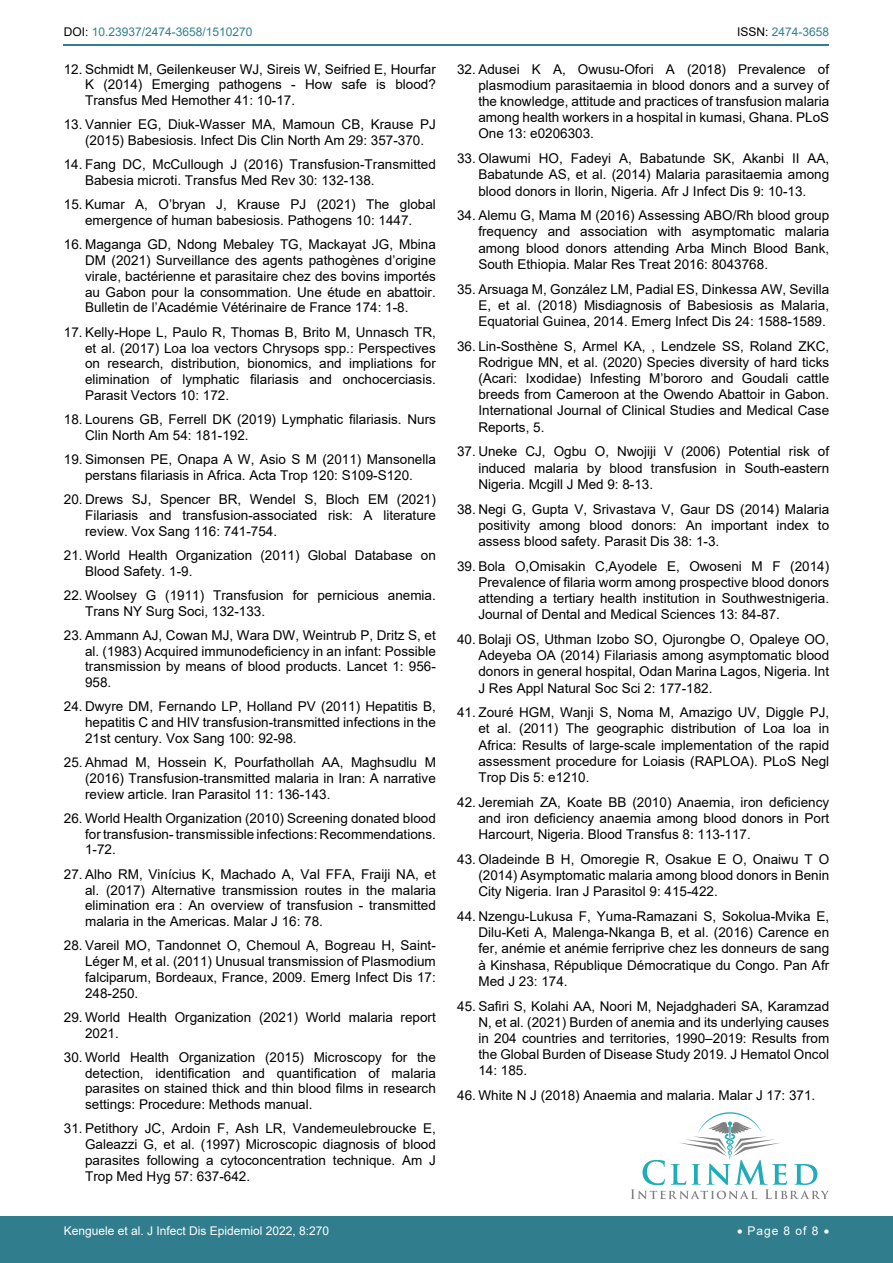
<style>
.page{position:relative;width:893px;height:1263px;background:#fff}
.page>*{position:absolute;margin:0;border:0;box-sizing:border-box;transform-origin:0 0}
.t1{font:13.5px/16.2px "Arial";color:#000;text-align:justify}
.t2{font:12px "Arial";color:#fff}
.t3{font:12px "Arial";color:#30808d}
.s1{color:#000}
</style>
<div class="page">
<hr style="left:64px;top:45px;width:765px;height:1px;background:#30808d">
<div style="left:0;top:1217px;width:893px;height:46px;background:#307d8d"></div>
<svg style="left:631px;top:1112px;width:198px;height:87px"></svg>
<p class="t3" style="left:64px;top:24px;width:190px"><span class="s1">DOI:</span> 10.23937/2474-3658/1510270</p>
<p class="t3" style="left:737px;top:24px;width:94px"><span class="s1">ISSN:</span> 2474-3658</p>
<p class="t1" style="left:85px;top:61px;width:352px;line-height:15.8px;text-indent:-21px">12. Schmidt M, Geilenkeuser WJ, Sireis W, Seifried E, Hourfar K (2014) Emerging pathogens - How safe is blood?<br>Transfus Med Hemother 41: 10-17.</p>
<p class="t1" style="left:85px;top:117px;width:352px;line-height:15.8px;text-indent:-21px">13. Vannier EG, Diuk-Wasser MA, Mamoun CB, Krause PJ (2015) Babesiosis. Infect Dis Clin North Am 29: 357-370.</p>
<p class="t1" style="left:85px;top:157px;width:352px;line-height:15.8px;text-indent:-21px">14. Fang DC, McCullough J (2016) Transfusion-Transmitted<br>Babesia microti. Transfus Med Rev 30: 132-138.</p>
<p class="t1" style="left:64px;top:197px;width:374px;line-height:15.8px;text-align:center">15. Kumar A, O’bryan J, Krause PJ (2021) The global emergence of human babesiosis. Pathogens 10: 1447.</p>
<p class="t1" style="left:85px;top:237px;width:352px;line-height:15.8px;text-indent:-21px">16. Maganga GD, Ndong Mebaley TG, Mackayat JG, Mbina DM (2021) Surveillance des agents pathogènes d’origine virale, bactérienne et parasitaire chez des bovins importés au Gabon pour la consommation. Une étude en abattoir.<br>Bulletin de l’Académie Vétérinaire de France 174: 1-8.</p>
<p class="t1" style="left:85px;top:324px;width:352px;line-height:15.8px;text-indent:-21px">17. Kelly-Hope L, Paulo R, Thomas B, Brito M, Unnasch TR, et al. (2017) Loa loa vectors Chrysops spp.: Perspectives on research, distribution, bionomics, and impliations for elimination of lymphatic filariasis and onchocerciasis.<br>Parasit Vectors 10: 172.</p>
<p class="t1" style="left:85px;top:411px;width:352px;line-height:15.8px;text-indent:-21px">18. Lourens GB, Ferrell DK (2019) Lymphatic filariasis. Nurs<br>Clin North Am 54: 181-192.</p>
<p class="t1" style="left:64px;top:451px;width:374px;line-height:15.8px;text-align:center">19. Simonsen PE, Onapa A W, Asio S M (2011) Mansonella perstans filariasis in Africa. Acta Trop 120: S109-S120.</p>
<p class="t1" style="left:85px;top:491px;width:352px;line-height:15.8px;text-indent:-21px">20. Drews SJ, Spencer BR, Wendel S, Bloch EM (2021)<br>Filariasis and transfusion-associated risk: A literature review. Vox Sang 116: 741-754.</p>
<p class="t1" style="left:85px;top:547px;width:352px;line-height:15.8px;text-indent:-21px">21. World Health Organization (2011) Global Database on<br>Blood Safety. 1-9.</p>
<p class="t1" style="left:85px;top:587px;width:352px;line-height:15.8px;text-indent:-21px">22. Woolsey G (1911) Transfusion for pernicious anemia.<br>Trans NY Surg Soci, 132-133.</p>
<p class="t1" style="left:85px;top:627px;width:352px;line-height:15.8px;text-indent:-21px">23. Ammann AJ, Cowan MJ, Wara DW, Weintrub P, Dritz S, et al. (1983) Acquired immunodeficiency in an infant: Possible transmission by means of blood products. Lancet 1: 956- 958.</p>
<p class="t1" style="left:85px;top:699px;width:352px;line-height:15.8px;text-indent:-21px">24. Dwyre DM, Fernando LP, Holland PV (2011) Hepatitis B, hepatitis C and HIV transfusion-transmitted infections in the 21st century. Vox Sang 100: 92-98.</p>
<p class="t1" style="left:85px;top:754px;width:352px;line-height:15.8px;text-indent:-21px">25. Ahmad M, Hossein K, Pourfathollah AA, Maghsudlu M (2016) Transfusion-transmitted malaria in Iran: A narrative review article. Iran Parasitol 11: 136-143.</p>
<p class="t1" style="left:85px;top:810px;width:352px;line-height:15.8px;text-indent:-21px">26. World Health Organization (2010) Screening donated blood for transfusion- transmissible infections: Recommendations.<br>1-72.</p>
<p class="t1" style="left:85px;top:866px;width:352px;line-height:15.8px;text-indent:-21px">27. Alho RM, Vinícius K, Machado A, Val FFA, Fraiji NA, et al. (2017) Alternative transmission routes in the malaria elimination era : An overview of transfusion ‑ transmitted malaria in the Americas. Malar J 16: 78.</p>
<p class="t1" style="left:85px;top:937px;width:352px;line-height:15.8px;text-indent:-21px">28. Vareil MO, Tandonnet O, Chemoul A, Bogreau H, Saint-Léger M, et al. (2011) Unusual transmission of Plasmodium falciparum, Bordeaux, France, 2009. Emerg Infect Dis 17:<br>248-250.</p>
<p class="t1" style="left:85px;top:1009px;width:352px;line-height:15.8px;text-indent:-21px">29. World Health Organization (2021) World malaria report<br>2021.</p>
<p class="t1" style="left:85px;top:1049px;width:352px;line-height:15.8px;text-indent:-21px">30. World Health Organization (2015) Microscopy for the detection, identification and quantification of malaria parasites on stained thick and thin blood films in research settings: Procedure: Methods manual.</p>
<p class="t1" style="left:85px;top:1121px;width:352px;line-height:15.8px;text-indent:-21px">31. Petithory JC, Ardoin F, Ash LR, Vandemeulebroucke E, Galeazzi G, et al. (1997) Microscopic diagnosis of blood parasites following a cytoconcentration technique. Am J Trop Med Hyg 57: 637-642.</p>
<p class="t1" style="left:478px;top:61px;width:352px;text-indent:-21px">32. Adusei K A, Owusu-Ofori A (2018) Prevalence of plasmodium parasitaemia in blood donors and a survey of the knowledge, attitude and practices of transfusion malaria among health workers in a hospital in kumasi, Ghana. PLoS One 13: e0206303.</p>
<p class="t1" style="left:478px;top:150px;width:352px;text-indent:-21px">33. Olawumi HO, Fadeyi A, Babatunde SK, Akanbi II AA, Babatunde AS, et al. (2014) Malaria parasitaemia among blood donors in Ilorin, Nigeria. Afr J Infect Dis 9: 10-13.</p>
<p class="t1" style="left:478px;top:207px;width:352px;text-indent:-21px">34. Alemu G, Mama M (2016) Assessing ABO/Rh blood group frequency and association with asymptomatic malaria among blood donors attending Arba Minch Blood Bank, South Ethiopia. Malar Res Treat 2016: 8043768.</p>
<p class="t1" style="left:478px;top:281px;width:352px;text-indent:-21px">35. Arsuaga M, González LM, Padial ES, Dinkessa AW, Sevilla E, et al. (2018) Misdiagnosis of Babesiosis as Malaria, Equatorial Guinea, 2014. Emerg Infect Dis 24: 1588-1589.</p>
<p class="t1" style="left:478px;top:338px;width:352px;text-indent:-21px">36. Lin-Sosthène S, Armel KA, , Lendzele SS, Roland ZKC, Rodrigue MN, et al. (2020) Species diversity of hard ticks (Acari: Ixodidae) Infesting M’bororo and Goudali cattle breeds from Cameroon at the Owendo Abattoir in Gabon.<br>International Journal of Clinical Studies and Medical Case Reports, 5.</p>
<p class="t1" style="left:478px;top:443px;width:352px;text-indent:-21px">37. Uneke CJ, Ogbu O, Nwojiji V (2006) Potential risk of induced malaria by blood transfusion in South-eastern Nigeria. Mcgill J Med 9: 8-13.</p>
<p class="t1" style="left:478px;top:501px;width:352px;text-indent:-21px">38. Negi G, Gupta V, Srivastava V, Gaur DS (2014) Malaria positivity among blood donors: An important index to assess blood safety. Parasit Dis 38: 1-3.</p>
<p class="t1" style="left:478px;top:558px;width:352px;text-indent:-21px">39. Bola O,Omisakin C,Ayodele E, Owoseni M F (2014)<br>Prevalence of filaria worm among prospective blood donors attending a tertiary health institution in Southwestnigeria.<br>Journal of Dental and Medical Sciences 13: 84-87.</p>
<p class="t1" style="left:478px;top:631px;width:352px;text-indent:-21px">40. Bolaji OS, Uthman Izobo SO, Ojurongbe O, Opaleye OO, Adeyeba OA (2014) Filariasis among asymptomatic blood donors in general hospital, Odan Marina Lagos, Nigeria. Int J Res Appl Natural Soc Sci 2: 177-182.</p>
<p class="t1" style="left:478px;top:704px;width:352px;text-indent:-21px">41. Zouré HGM, Wanji S, Noma M, Amazigo UV, Diggle PJ, et al. (2011) The geographic distribution of Loa loa in Africa: Results of large-scale implementation of the rapid assessment procedure for Loiasis (RAPLOA). PLoS Negl Trop Dis 5: e1210.</p>
<p class="t1" style="left:478px;top:794px;width:352px;text-indent:-21px">42. Jeremiah ZA, Koate BB (2010) Anaemia, iron deficiency and iron deficiency anaemia among blood donors in Port Harcourt, Nigeria. Blood Transfus 8: 113-117.</p>
<p class="t1" style="left:478px;top:851px;width:352px;text-indent:-21px">43. Oladeinde B H, Omoregie R, Osakue E O, Onaiwu T O (2014) Asymptomatic malaria among blood donors in Benin City Nigeria. Iran J Parasitol 9: 415-422.</p>
<p class="t1" style="left:478px;top:908px;width:352px;text-indent:-21px">44. Nzengu-Lukusa F, Yuma-Ramazani S, Sokolua-Mvika E, Dilu-Keti A, Malenga-Nkanga B, et al. (2016) Carence en fer, anémie et anémie ferriprive chez les donneurs de sang à Kinshasa, République Démocratique du Congo. Pan Afr Med J 23: 174.</p>
<p class="t1" style="left:478px;top:997px;width:352px;text-indent:-21px">45. Safiri S, Kolahi AA, Noori M, Nejadghaderi SA, Karamzad N, et al. (2021) Burden of anemia and its underlying causes in 204 countries and territories, 1990–2019: Results from the Global Burden of Disease Study 2019. J Hematol Oncol 14: 185.</p>
<p class="t1" style="left:457px;top:1087px;width:360px">46. White N J (2018) Anaemia and malaria. Malar J 17: 371.</p>
<p class="t2" style="left:64px;top:1223px;width:267px">Kenguele et al. J Infect Dis Epidemiol 2022, 8:270</p>
<p class="t2" style="left:737px;top:1223px;width:94px">• Page 8 of 8 •</p>
</div>
